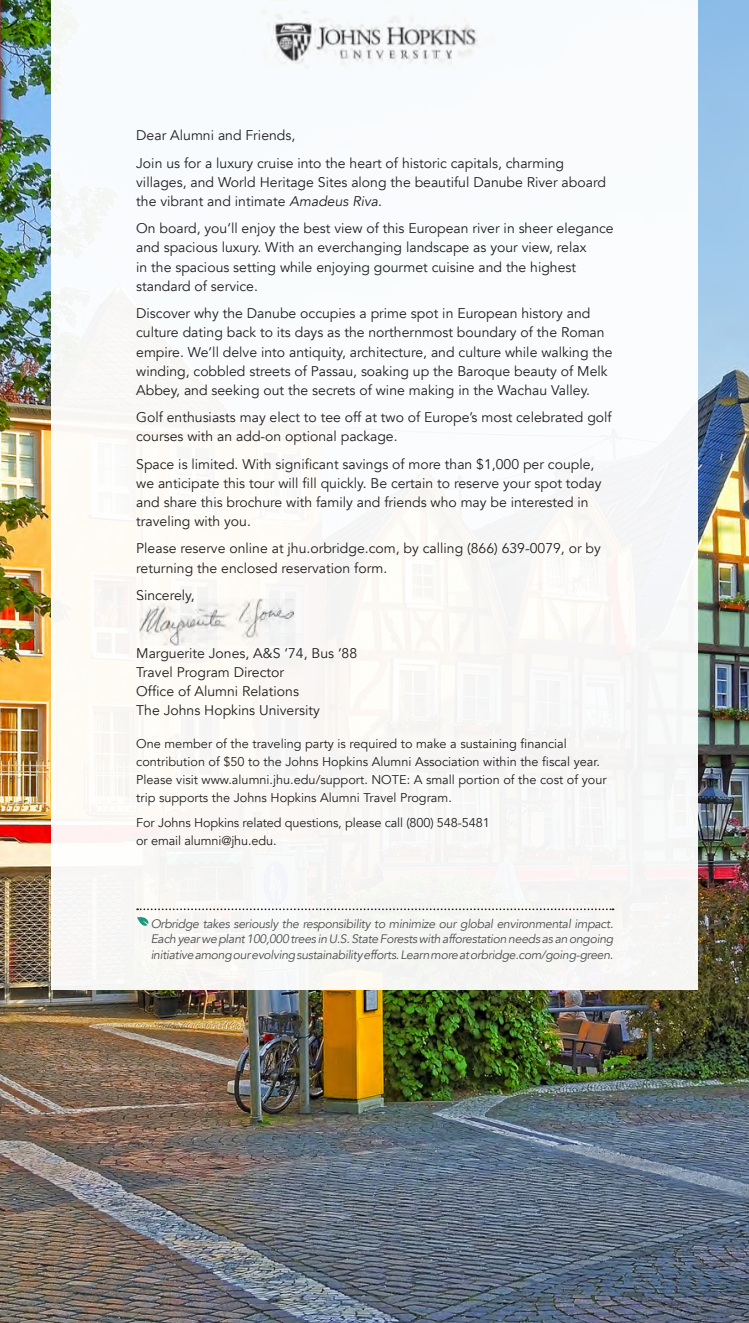
<style>
.page{position:relative;width:749px;height:1323px;background:#fff}
.page>*{position:absolute;margin:0;border:0;box-sizing:border-box;transform-origin:0 0}
.t1{font:14px/19.2px "Avenir";color:#231f20}
.t2{font:12.6px/18px "Avenir";color:#231f20}
.t3{font:italic 12.25px/15.8px "Avenir";letter-spacing:-.025em;color:#4b4c4d;text-align:justify}
.s1{font-style:italic}
</style>
<div class="page">
<img style="left:0;top:0;width:748px;height:1323px">
<div style="left:52px;top:0;width:645px;height:990px;background:#fff"></div>
<svg style="left:137px;top:916px;width:12px;height:10px"></svg>
<svg style="left:137px;top:908px;width:476px;height:2px"></svg>
<div style="left:0;top:0;width:9px;height:153px;background:#231f20;opacity:.55"></div>
<hr style="left:0;top:0;width:1px;height:145px;background:#d1232a">
<img style="left:139px;top:598px;width:155px;height:48px">
<img style="left:263px;top:10px;width:215px;height:58px">
<p class="t1" style="left:136px;top:126px;width:160px">Dear Alumni and Friends,</p>
<p class="t1" style="left:136px;top:153px;width:471px">Join us for a luxury cruise into the heart of historic capitals, charming villages, and World Heritage Sites along the beautiful Danube River aboard the vibrant and intimate <span class="s1">Amadeus Riva</span>.</p>
<p class="t1" style="left:136px;top:219px;width:478px">On board, you’ll enjoy the best view of this European river in sheer elegance and spacious luxury. With an everchanging landscape as your view, relax<br>in the spacious setting while enjoying gourmet cuisine and the highest standard of service.</p>
<p class="t1" style="left:136px;top:304px;width:477px">Discover why the Danube occupies a prime spot in European history and culture dating back to its days as the northernmost boundary of the Roman empire. We’ll delve into antiquity, architecture, and culture while walking the winding, cobbled streets of Passau, soaking up the Baroque beauty of Melk Abbey, and seeking out the secrets of wine making in the Wachau Valley.</p>
<p class="t1" style="left:136px;top:408px;width:476px">Golf enthusiasts may elect to tee off at two of Europe’s most celebrated golf courses with an add-on optional package.</p>
<p class="t1" style="left:136px;top:454px;width:466px">Space is limited. With significant savings of more than $1,000 per couple, we anticipate this tour will fill quickly. Be certain to reserve your spot today and share this brochure with family and friends who may be interested in traveling with you.</p>
<p class="t1" style="left:136px;top:539px;width:466px">Please reserve online at jhu.orbridge.com, by calling (866) 639-0079, or by returning the enclosed reservation form.</p>
<p class="t1" style="left:136px;top:586px;width:60px">Sincerely,</p>
<p class="t1" style="left:136px;top:643px;width:222px">Marguerite Jones, A&amp;S ‘74, Bus ‘88<br>Travel Program Director<br>Office of Alumni Relations<br>The Johns Hopkins University</p>
<p class="t2" style="left:136px;top:735px;width:471px">One member of the traveling party is required to make a sustaining financial contribution of $50 to the Johns Hopkins Alumni Association within the fiscal year.<br>Please visit www.alumni.jhu.edu/support. NOTE: A small portion of the cost of your trip supports the Johns Hopkins Alumni Travel Program.</p>
<p class="t2" style="left:136px;top:814px;width:355px">For Johns Hopkins related questions, please call (800) 548-5481 or email alumni@jhu.edu.</p>
<p class="t3" style="left:151px;top:916px;width:464px">Orbridge takes seriously the responsibility to minimize our global environmental impact.<br>Each year we plant 100,000 trees in U.S. State Forests with afforestation needs as an ongoing initiative among our evolving sustainability efforts. Learn more at orbridge.com/going-green.</p>
</div>
